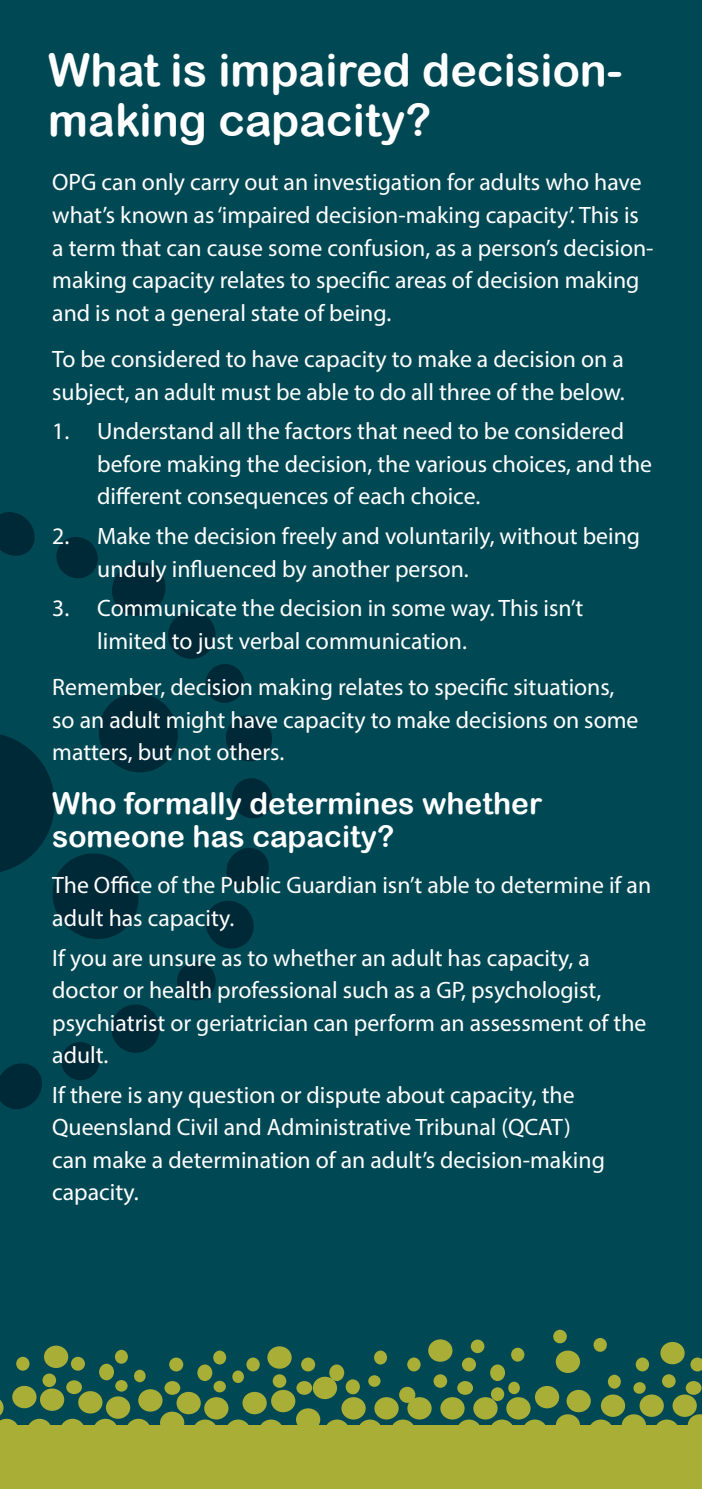
<style>
.page{position:relative;width:702px;height:1489px;background:#fff}
.page>*{position:absolute;margin:0;border:0;box-sizing:border-box;transform-origin:0 0}
.t1{font:45px/50px "Arial Rounded MT Bold";color:#fff}
.t2{font:30px/32.5px "Arial Rounded MT Bold";color:#fff}
.t3{font:23.75px/32.5px "Myriad Pro";color:#fff}
</style>
<div class="page">
<div style="left:0;top:0;width:702px;height:1488px;background:#004954"></div>
<svg style="left:0;top:512px;width:272px;height:437px"></svg>
<svg style="left:177px;top:962px;width:39px;height:39px"></svg>
<svg style="left:111px;top:1004px;width:49px;height:49px"></svg>
<svg style="left:61px;top:1042px;width:39px;height:38px"></svg>
<svg style="left:0;top:1063px;width:42px;height:46px"></svg>
<svg style="left:27px;top:1418px;width:25px;height:22px"></svg>
<svg style="left:60px;top:1418px;width:25px;height:22px"></svg>
<svg style="left:93px;top:1418px;width:25px;height:22px"></svg>
<svg style="left:126px;top:1418px;width:25px;height:22px"></svg>
<div style="left:44px;top:1345px;width:24px;height:22px;background:#a9ae37;border-radius:50%"></div>
<svg style="left:0;top:1399px;width:19px;height:26px"></svg>
<div style="left:12px;top:1385px;width:25px;height:22px;background:#a9ae37;border-radius:50%"></div>
<div style="left:40px;top:1388px;width:24px;height:22px;background:#a9ae37;border-radius:50%"></div>
<div style="left:78px;top:1390px;width:24px;height:23px;background:#a9ae37;border-radius:50%"></div>
<div style="left:106px;top:1396px;width:24px;height:22px;background:#a9ae37;border-radius:50%"></div>
<svg style="left:115px;top:1379px;width:13px;height:12px"></svg>
<div style="left:115px;top:1349px;width:13px;height:14px;background:#a9ae37;border-radius:50%"></div>
<div style="left:134px;top:1369px;width:12px;height:13px;background:#a9ae37;border-radius:50%"></div>
<div style="left:42px;top:1373px;width:14px;height:13px;background:#a9ae37;border-radius:50%"></div>
<div style="left:66px;top:1380px;width:16px;height:13px;background:#a9ae37;border-radius:50%"></div>
<div style="left:16px;top:1356px;width:14px;height:14px;background:#a9ae37;border-radius:50%"></div>
<div style="left:99px;top:1363px;width:15px;height:17px;background:#a9ae37;border-radius:50%"></div>
<div style="left:71px;top:1356px;width:14px;height:14px;background:#a9ae37;border-radius:50%"></div>
<div style="left:508px;top:1381px;width:12px;height:12px;background:#a9ae37;border-radius:50%"></div>
<div style="left:433px;top:1374px;width:14px;height:13px;background:#a9ae37;border-radius:50%"></div>
<div style="left:399px;top:1386px;width:16px;height:16px;background:#a9ae37;border-radius:50%"></div>
<div style="left:368px;top:1375px;width:12px;height:11px;background:#a9ae37;border-radius:50%"></div>
<div style="left:457px;top:1380px;width:16px;height:14px;background:#a9ae37;border-radius:50%"></div>
<div style="left:407px;top:1357px;width:13px;height:14px;background:#a9ae37;border-radius:50%"></div>
<svg style="left:345px;top:1379px;width:15px;height:14px"></svg>
<div style="left:138px;top:1388px;width:24px;height:23px;background:#a9ae37;border-radius:50%"></div>
<div style="left:176px;top:1391px;width:25px;height:23px;background:#a9ae37;border-radius:50%"></div>
<div style="left:204px;top:1396px;width:24px;height:23px;background:#a9ae37;border-radius:50%"></div>
<div style="left:242px;top:1391px;width:25px;height:23px;background:#a9ae37;border-radius:50%"></div>
<div style="left:271px;top:1389px;width:24px;height:22px;background:#a9ae37;border-radius:50%"></div>
<div style="left:313px;top:1376px;width:24px;height:22px;background:#a9ae37;border-radius:50%"></div>
<div style="left:341px;top:1396px;width:24px;height:23px;background:#a9ae37;border-radius:50%"></div>
<div style="left:374px;top:1396px;width:24px;height:23px;background:#a9ae37;border-radius:50%"></div>
<div style="left:407px;top:1396px;width:24px;height:23px;background:#a9ae37;border-radius:50%"></div>
<div style="left:428px;top:1339px;width:24px;height:22px;background:#a9ae37;border-radius:50%"></div>
<div style="left:473px;top:1396px;width:24px;height:23px;background:#a9ae37;border-radius:50%"></div>
<div style="left:506px;top:1396px;width:24px;height:23px;background:#a9ae37;border-radius:50%"></div>
<div style="left:160px;top:1411px;width:24px;height:22px;background:#a9ae37;border-radius:50%"></div>
<svg style="left:193px;top:1419px;width:24px;height:22px"></svg>
<svg style="left:226px;top:1419px;width:24px;height:22px"></svg>
<svg style="left:259px;top:1419px;width:24px;height:22px"></svg>
<div style="left:296px;top:1408px;width:24px;height:22px;background:#a9ae37;border-radius:50%"></div>
<svg style="left:325px;top:1419px;width:24px;height:22px"></svg>
<div style="left:267px;top:1346px;width:24px;height:22px;background:#a9ae37;border-radius:50%"></div>
<svg style="left:358px;top:1419px;width:24px;height:22px"></svg>
<svg style="left:391px;top:1419px;width:24px;height:22px"></svg>
<div style="left:440px;top:1396px;width:24px;height:23px;background:#a9ae37;border-radius:50%"></div>
<svg style="left:457px;top:1419px;width:24px;height:22px"></svg>
<svg style="left:490px;top:1419px;width:24px;height:22px"></svg>
<svg style="left:522px;top:1419px;width:25px;height:22px"></svg>
<div style="left:555px;top:1414px;width:25px;height:22px;background:#a9ae37;border-radius:50%"></div>
<svg style="left:588px;top:1419px;width:25px;height:22px"></svg>
<div style="left:621px;top:1414px;width:25px;height:22px;background:#a9ae37;border-radius:50%"></div>
<svg style="left:654px;top:1419px;width:25px;height:22px"></svg>
<svg style="left:687px;top:1414px;width:15px;height:11px"></svg>
<div style="left:374px;top:1350px;width:13px;height:14px;background:#a9ae37;border-radius:50%"></div>
<div style="left:490px;top:1364px;width:15px;height:16px;background:#a9ae37;border-radius:50%"></div>
<div style="left:462px;top:1357px;width:14px;height:14px;background:#a9ae37;border-radius:50%"></div>
<div style="left:347px;top:1381px;width:12px;height:12px;background:#a9ae37;border-radius:50%"></div>
<div style="left:273px;top:1374px;width:13px;height:13px;background:#a9ae37;border-radius:50%"></div>
<div style="left:213px;top:1380px;width:13px;height:12px;background:#a9ae37;border-radius:50%"></div>
<div style="left:296px;top:1380px;width:16px;height:14px;background:#a9ae37;border-radius:50%"></div>
<div style="left:246px;top:1357px;width:14px;height:14px;background:#a9ae37;border-radius:50%"></div>
<div style="left:535px;top:1385px;width:24px;height:23px;background:#a9ae37;border-radius:50%"></div>
<div style="left:213px;top:1350px;width:13px;height:14px;background:#a9ae37;border-radius:50%"></div>
<div style="left:329px;top:1364px;width:15px;height:16px;background:#a9ae37;border-radius:50%"></div>
<div style="left:301px;top:1357px;width:14px;height:14px;background:#a9ae37;border-radius:50%"></div>
<div style="left:232px;top:1370px;width:12px;height:12px;background:#a9ae37;border-radius:50%"></div>
<div style="left:164px;top:1380px;width:16px;height:14px;background:#a9ae37;border-radius:50%"></div>
<div style="left:555px;top:1350px;width:25px;height:22px;background:#a9ae37;border-radius:50%"></div>
<div style="left:660px;top:1341px;width:24px;height:23px;background:#a9ae37;border-radius:50%"></div>
<div style="left:197px;top:1364px;width:15px;height:16px;background:#a9ae37;border-radius:50%"></div>
<div style="left:169px;top:1357px;width:14px;height:14px;background:#a9ae37;border-radius:50%"></div>
<div style="left:601px;top:1394px;width:24px;height:22px;background:#a9ae37;border-radius:50%"></div>
<div style="left:511px;top:1347px;width:13px;height:14px;background:#a9ae37;border-radius:50%"></div>
<div style="left:470px;top:1339px;width:14px;height:13px;background:#a9ae37;border-radius:50%"></div>
<div style="left:593px;top:1337px;width:14px;height:14px;background:#a9ae37;border-radius:50%"></div>
<div style="left:553px;top:1329px;width:14px;height:14px;background:#a9ae37;border-radius:50%"></div>
<div style="left:491px;top:1387px;width:13px;height:13px;background:#a9ae37;border-radius:50%"></div>
<div style="left:639px;top:1394px;width:24px;height:22px;background:#a9ae37;border-radius:50%"></div>
<div style="left:672px;top:1394px;width:24px;height:22px;background:#a9ae37;border-radius:50%"></div>
<div style="left:566px;top:1389px;width:24px;height:22px;background:#a9ae37;border-radius:50%"></div>
<div style="left:662px;top:1374px;width:13px;height:13px;background:#a9ae37;border-radius:50%"></div>
<svg style="left:633px;top:1382px;width:13px;height:12px"></svg>
<div style="left:685px;top:1380px;width:16px;height:14px;background:#a9ae37;border-radius:50%"></div>
<div style="left:635px;top:1357px;width:14px;height:14px;background:#a9ae37;border-radius:50%"></div>
<div style="left:608px;top:1374px;width:12px;height:14px;background:#a9ae37;border-radius:50%"></div>
<svg style="left:690px;top:1357px;width:12px;height:14px"></svg>
<div style="left:0;top:1425px;width:702px;height:63px;background:#a9ae37"></div>
<p class="t1" style="left:48px;top:44px;width:575px">What is impaired decision&shy;making capacity?</p>
<p class="t3" style="left:52px;top:166px;width:602px">OPG can only carry out an investigation for adults who have what’s known as ‘impaired decision-making capacity’. This is a term that can cause some confusion, as a person’s decision&shy;making capacity relates to specific areas of decision making and is not a general state of being.</p>
<p class="t3" style="left:52px;top:342px;width:574px">To be considered to have capacity to make a decision on a subject, an adult must be able to do all three of the below.</p>
<p class="t3" style="left:97px;top:415px;width:556px;text-indent:-45px">1. Understand all the factors that need to be considered before making the decision, the various choices, and the different consequences of each choice.</p>
<p class="t3" style="left:97px;top:519px;width:544px;text-indent:-45px">2. Make the decision freely and voluntarily, without being unduly influenced by another person.</p>
<p class="t3" style="left:97px;top:591px;width:487px;text-indent:-45px">3. Communicate the decision in some way. This isn’t limited to just verbal communication.</p>
<p class="t3" style="left:52px;top:670px;width:587px">Remember, decision making relates to specific situations, so an adult might have capacity to make decisions on some matters, but not others.</p>
<p class="t2" style="left:52px;top:786px;width:491px">Who formally determines whether someone has capacity?</p>
<p class="t3" style="left:52px;top:868px;width:600px">The Office of the Public Guardian isn’t able to determine if an adult has capacity.</p>
<p class="t3" style="left:52px;top:940px;width:595px">If you are unsure as to whether an adult has capacity, a doctor or health professional such as a GP, psychologist, psychiatrist or geriatrician can perform an assessment of the adult.</p>
<p class="t3" style="left:52px;top:1078px;width:554px">If there is any question or dispute about capacity, the Queensland Civil and Administrative Tribunal (QCAT) can make a determination of an adult’s decision-making capacity.</p>
</div>
